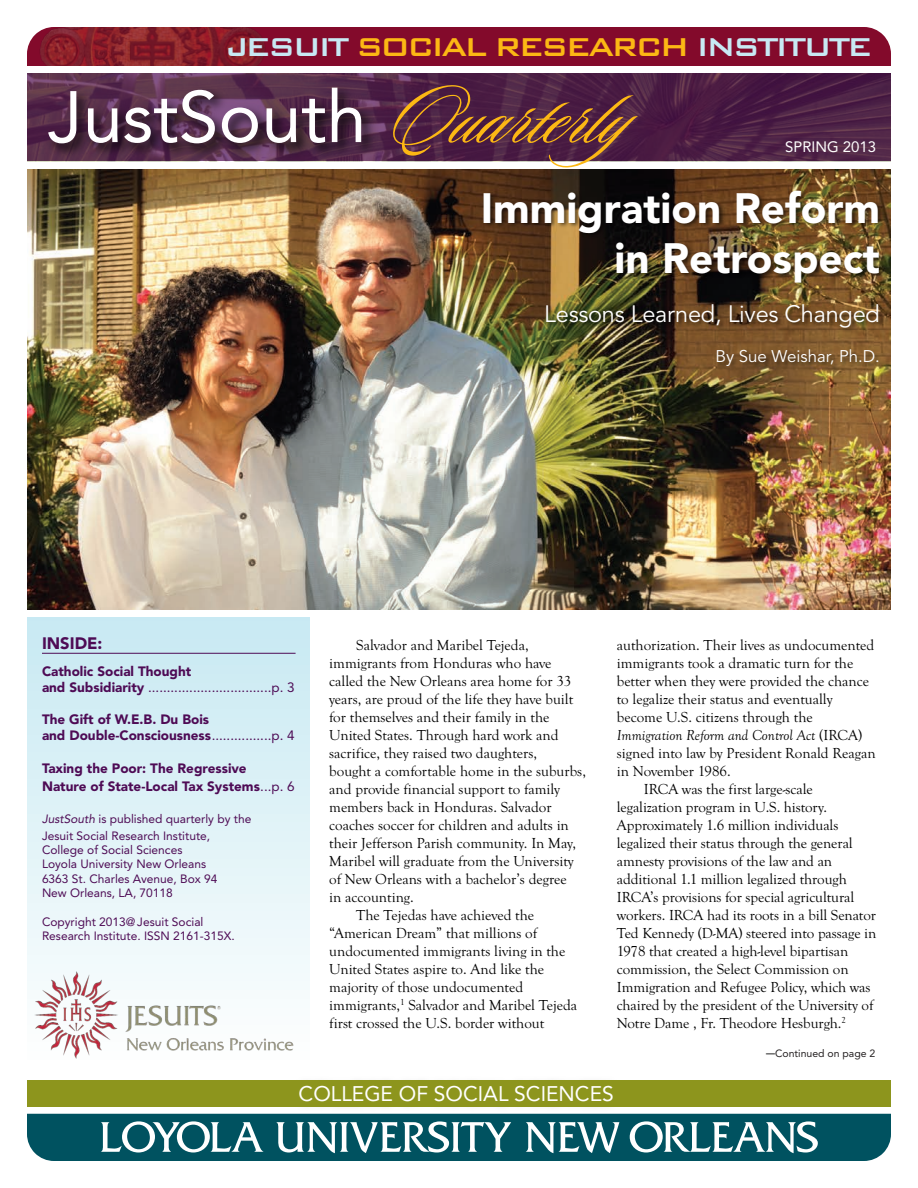
<style>
.page{position:relative;width:918px;height:1188px;background:#fff}
.page>*{position:absolute;margin:0;border:0;box-sizing:border-box;transform-origin:0 0}
.t1{font:900 42.15px/50.6px "Avenir";color:#fff;text-align:right}
.t2{font:500 34.5px "Bank Gothic BT";letter-spacing:-.1em;color:#c8e9f3}
.t3{font:23.55px "Avenir";letter-spacing:-.01em;color:#fff}
.t4{font:21px "Avenir";color:#fff}
.t5{font:16.8px "Avenir";color:#fff}
.t6{font:900 16.5px "Avenir";color:#4e0b55}
.t7{font:15px "Goudy Old Style T";color:#000}
.t8{font:italic 15px "Goudy Old Style T";color:#000}
.t9{font:15px "Avenir";color:#fff}
.t10{font:900 13.5px/16.2px "Avenir";color:#4e0b55}
.t11{font:12px/14.4px "Avenir";color:#4e0b55}
.t12{font:10.5px "Avenir";color:#231f20}
.s1{color:#fcb814}
.s2{font-weight:400}
.s3{font-style:italic}
.s4{font-style:normal}
.s5{font-family:"Goudy Old Style T";font-size:15px;color:#000}
</style>
<div class="page">
<svg style="left:27px;top:27px;width:864px;height:39px;background:#830d2b"></svg>
<img style="left:27px;top:27px;width:267px;height:27px">
<img style="left:27px;top:73px;width:864px;height:88px">
<svg style="left:27px;top:1114px;width:864px;height:47px"></svg>
<img style="left:42px;top:74px;width:849px;height:88px">
<svg style="left:393px;top:85px;width:245px;height:83px;background:#72464c"></svg>
<img style="left:42px;top:81px;width:339px;height:81px">
<svg style="left:48px;top:88px;width:313px;height:55px"></svg>
<img style="left:35px;top:1113px;width:842px;height:8px">
<div style="left:27px;top:1080px;width:864px;height:27px;background:#8d951d"></div>
<img style="left:27px;top:169px;width:864px;height:441px">
<div style="left:27px;top:617px;width:283px;height:443px;background:linear-gradient(to bottom,#c7e9f2,#fdfefe)"></div>
<hr style="left:42px;top:653px;width:254px;height:1px;background:#4e0b55">
<img style="left:384px;top:177px;width:507px;height:233px">
<img style="left:34px;top:971px;width:260px;height:88px">
<h2 class="t2" style="left:226px;top:24px;width:649px">JESUIT <span class="s1">SOCIAL RESEARCH</span> INSTITUTE</h2>
<p class="t9" style="left:785px;top:141px;width:93px">SPRING 2013</p>
<h1 class="t1" style="left:481px;top:186px;width:401px">Immigration Reform in Retrospect</h1>
<h3 class="t3" style="left:544px;top:304px;width:337px">Lessons Learned, Lives Changed</h3>
<p class="t5" style="left:716px;top:350px;width:166px">By Sue Weishar, Ph.D.</p>
<p class="t6" style="left:42px;top:637px;width:62px">INSIDE:</p>
<p class="t10" style="left:42px;top:664px;width:254px">Catholic Social Thought<br>and Subsidiarity <span class="s2">.................................p. 3</span></p>
<p class="t10" style="left:42px;top:713px;width:254px">The Gift of W.E.B. Du Bois<br>and Double-Consciousness<span class="s2">................p. 4</span></p>
<p class="t10" style="left:42px;top:760px;width:254px;line-height:18px">Taxing the Poor: The Regressive<br>Nature of State-Local Tax Systems<span class="s2">...p. 6</span></p>
<p class="t11" style="left:42px;top:812px;width:211px;line-height:16.2px"><span class="s3">JustSouth</span> is published quarterly by the<br>Jesuit Social Research Institute,</p>
<p class="t11" style="left:42px;top:844px;width:177px">College of Social Sciences<br>Loyola University New Orleans<br>6363 St. Charles Avenue, Box 94<br>New Orleans, LA, 70118</p>
<p class="t11" style="left:42px;top:916px;width:194px">Copyright 2013@ Jesuit Social<br>Research Institute. ISSN 2161-315X.</p>
<p class="t7" style="left:356px;top:636px;width:174px">Salvador and Maribel Tejeda,</p>
<p class="t7" style="left:329px;top:654px;width:224px">immigrants from Honduras who have</p>
<p class="t7" style="left:329px;top:672px;width:244px">called the New Orleans area home for 33</p>
<p class="t7" style="left:329px;top:690px;width:246px">years, are proud of the life they have built</p>
<p class="t7" style="left:329px;top:708px;width:222px">for themselves and their family in the</p>
<p class="t7" style="left:329px;top:726px;width:231px">United States. Through hard work and</p>
<p class="t7" style="left:329px;top:744px;width:209px">sacrifice, they raised two daughters,</p>
<p class="t7" style="left:329px;top:762px;width:258px">bought a comfortable home in the suburbs,</p>
<p class="t7" style="left:329px;top:780px;width:232px">and provide financial support to family</p>
<p class="t7" style="left:329px;top:798px;width:224px">members back in Honduras. Salvador</p>
<p class="t7" style="left:329px;top:816px;width:241px">coaches soccer for children and adults in</p>
<p class="t7" style="left:329px;top:834px;width:249px">their Jefferson Parish community. In May,</p>
<p class="t7" style="left:329px;top:852px;width:246px">Maribel will graduate from the University</p>
<p class="t7" style="left:329px;top:870px;width:239px">of New Orleans with a bachelor’s degree</p>
<p class="t7" style="left:329px;top:888px;width:86px">in accounting.</p>
<p class="t7" style="left:356px;top:906px;width:179px">The Tejedas have achieved the</p>
<p class="t7" style="left:329px;top:924px;width:210px">“American Dream” that millions of</p>
<p class="t7" style="left:329px;top:942px;width:238px">undocumented immigrants living in the</p>
<p class="t7" style="left:329px;top:960px;width:216px">United States aspire to. And like the</p>
<p class="t7" style="left:329px;top:978px;width:195px">majority of those undocumented</p>
<p class="t7" style="left:329px;top:996px;width:249px">immigrants,<sup>1</sup> Salvador and Maribel Tejeda</p>
<p class="t7" style="left:329px;top:1014px;width:217px">first crossed the U.S. border without</p>
<p class="t7" style="left:617px;top:636px;width:259px">authorization. Their lives as undocumented</p>
<p class="t7" style="left:617px;top:654px;width:238px">immigrants took a dramatic turn for the</p>
<p class="t7" style="left:617px;top:672px;width:254px">better when they were provided the chance</p>
<p class="t7" style="left:617px;top:690px;width:217px">to legalize their status and eventually</p>
<p class="t7" style="left:617px;top:708px;width:197px">become U.S. citizens through the</p>
<p class="t8" style="left:617px;top:726px;width:247px">Immigration Reform and Control Act <span class="s4">(IRCA)</span></p>
<p class="t7" style="left:617px;top:744px;width:260px">signed into law by President Ronald Reagan</p>
<p class="t7" style="left:617px;top:762px;width:115px">in November 1986.</p>
<p class="t7" style="left:644px;top:780px;width:170px">IRCA was the first large-scale</p>
<p class="t7" style="left:617px;top:798px;width:212px">legalization program in U.S. history.</p>
<p class="t7" style="left:617px;top:816px;width:223px">Approximately 1.6 million individuals</p>
<p class="t7" style="left:617px;top:834px;width:237px">legalized their status through the general</p>
<p class="t7" style="left:617px;top:852px;width:217px">amnesty provisions of the law and an</p>
<p class="t7" style="left:617px;top:870px;width:232px">additional 1.1 million legalized through</p>
<p class="t7" style="left:617px;top:888px;width:239px">IRCA’s provisions for special agricultural</p>
<p class="t7" style="left:617px;top:906px;width:261px">workers. IRCA had its roots in a bill Senator</p>
<p class="t7" style="left:617px;top:924px;width:261px">Ted Kennedy (D-MA) steered into passage in</p>
<p class="t7" style="left:617px;top:942px;width:233px">1978 that created a high-level bipartisan</p>
<p class="t7" style="left:617px;top:960px;width:233px">commission, the Select Commission on</p>
<p class="t7" style="left:617px;top:978px;width:255px">Immigration and Refugee Policy, which was</p>
<p class="t7" style="left:617px;top:996px;width:258px">chaired by the president of the University of</p>
<p class="t7" style="left:617px;top:1014px;width:231px">Notre Dame , Fr. Theodore Hesburgh.<sup>2</sup></p>
<p class="t12" style="left:766px;top:1049px;width:111px"><span class="s5">—</span>Continued on page 2</p>
<h3 class="t4" style="left:299px;top:1085px;width:317px">COLLEGE OF SOCIAL SCIENCES</h3>
</div>
